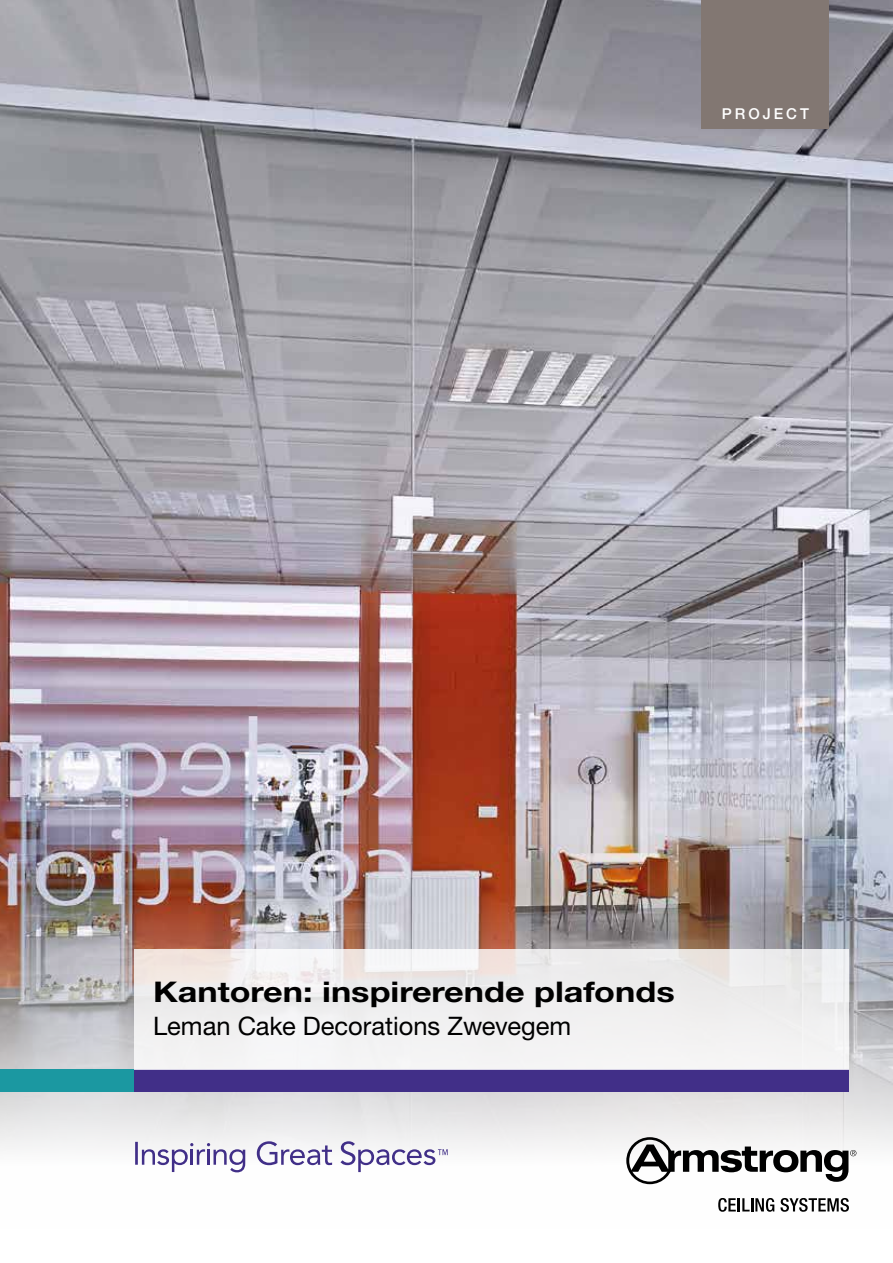
<style>
.page{position:relative;width:893px;height:1263px;background:#fff}
.page>*{position:absolute;margin:0;border:0;box-sizing:border-box;transform-origin:0 0}
.t1{font:700 28.5px "Helvetica Neue CE";color:#000;scale:1.2 1}
.t2{font:25.5px "Helvetica Neue CE";color:#000}
.t3{font:500 15px "Helvetica Neue";letter-spacing:.2em;color:#fff}
</style>
<div class="page">
<img style="left:0;top:0;width:893px;height:1212px">
<div style="left:702px;top:0;width:127px;height:128px;background:#827772"></div>
<svg style="left:257px;top:1141px;width:75px;height:24px"></svg>
<svg style="left:135px;top:1142px;width:110px;height:30px"></svg>
<svg style="left:340px;top:1141px;width:108px;height:31px"></svg>
<div style="left:134px;top:1069px;width:715px;height:22px;background:#412f88"></div>
<svg style="left:134px;top:949px;width:715px;height:120px;fill:#f1f0f0"></svg>
<div style="left:0;top:1069px;width:134px;height:22px;background:#1b98a1"></div>
<svg style="left:718px;top:1198px;width:56px;height:14px"></svg>
<svg style="left:780px;top:1198px;width:69px;height:14px"></svg>
<svg style="left:626px;top:1137px;width:230px;height:47px"></svg>
<p class="t3" style="left:722px;top:105px;width:89px">PROJECT</p>
<p class="t1" style="left:153px;top:974px;width:436px">Kantoren: inspirerende plafonds</p>
<p class="t2" style="left:153px;top:1011px;width:420px">Leman Cake Decorations Zwevegem</p>
</div>
